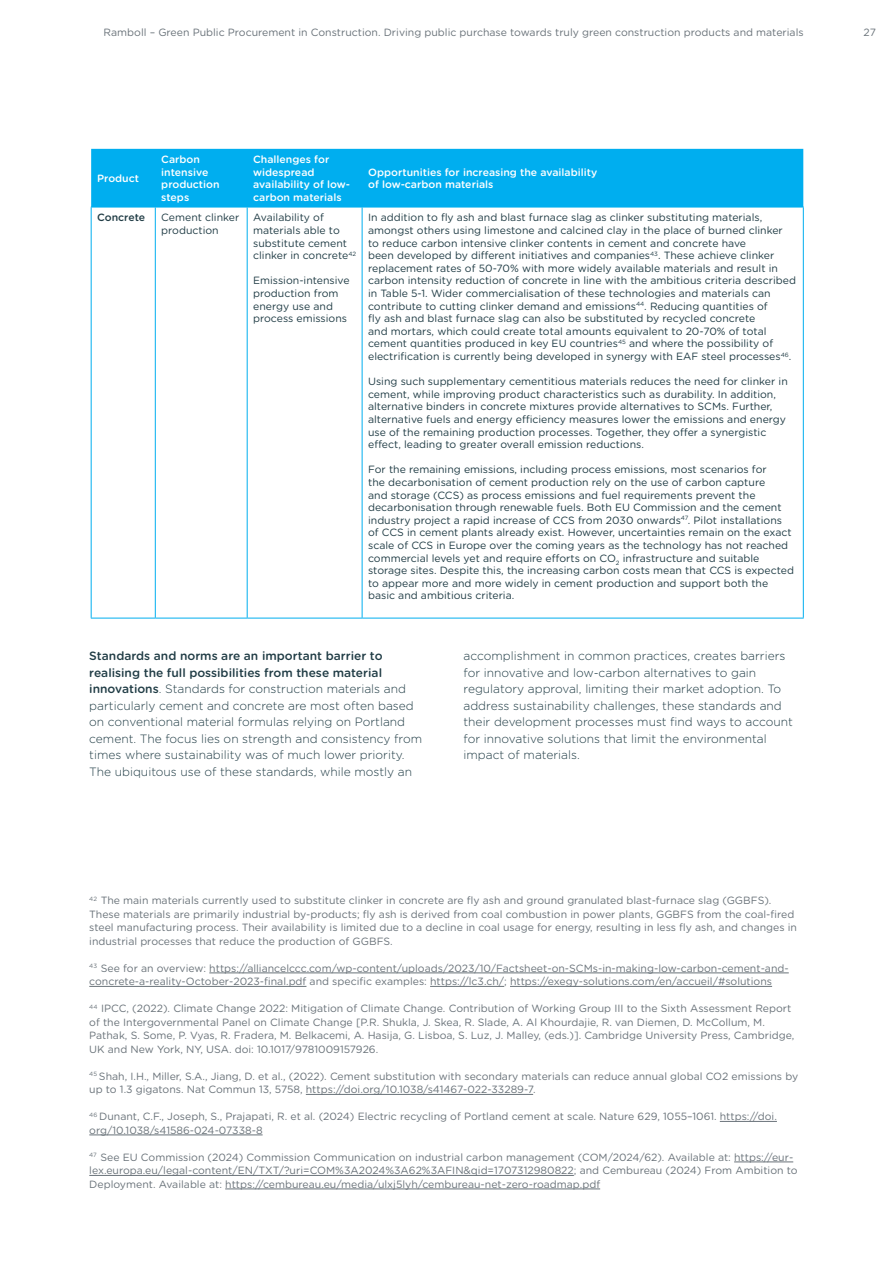
<style>
.page{position:relative;width:893px;height:1263px;background:#fff}
.page>*{position:absolute;margin:0;border:0;box-sizing:border-box;transform-origin:0 0}
.Body_text_-_Black_light_-_8_11pt{font:300 12px/16.5px "Gotham Rounded";color:#203c45}
.Page_number_-_White_book_right_-_7pt{font:10.5px/12.6px "Gotham Rounded";color:#203c45}
.Image_text_-_Black_book_left_-_7_9pt{font:10.5px/13.5px "Gotham Rounded";color:#697279}
.Page_number_-_White_book_right_-_7pt-2{font:500 10.5px/12.6px "Gotham Rounded";color:#fff}
.Page_number_-_Black_book_right_-_7pt{font:10.5px "Gotham Rounded";color:#697279}
.Page_number_-_White_book_right_-_7pt-3{font:500 10.5px "Gotham Rounded";color:#203c45}
.s1{font-weight:500}
</style>
<div class="page">
<hr style="left:209px;top:973px;width:580px;height:1px;background:#697279">
<hr style="left:89px;top:986px;width:217px;height:1px;background:#697279">
<hr style="left:430px;top:986px;width:74px;height:1px;background:#697279">
<hr style="left:510px;top:986px;width:262px;height:1px;background:#697279">
<hr style="left:306px;top:1094px;width:227px;height:1px;background:#697279">
<hr style="left:720px;top:1121px;width:57px;height:1px;background:#697279">
<hr style="left:89px;top:1135px;width:174px;height:1px;background:#697279">
<hr style="left:734px;top:1162px;width:59px;height:1px;background:#697279">
<hr style="left:89px;top:1175px;width:485px;height:1px;background:#697279">
<hr style="left:225px;top:1189px;width:375px;height:1px;background:#697279">
<div style="left:91px;top:149px;width:712px;height:58px;background:#00aeef"></div>
<hr style="left:91px;top:207px;width:64px;height:1px;background:#00aeef">
<hr style="left:155px;top:207px;width:92px;height:1px;background:#00aeef">
<hr style="left:247px;top:207px;width:115px;height:1px;background:#00aeef">
<hr style="left:362px;top:207px;width:442px;height:1px;background:#00aeef">
<hr style="left:91px;top:207px;width:1px;height:411px;background:#00aeef">
<hr style="left:155px;top:207px;width:1px;height:411px;background:#00aeef">
<hr style="left:247px;top:207px;width:1px;height:411px;background:#00aeef">
<hr style="left:362px;top:207px;width:1px;height:411px;background:#00aeef">
<hr style="left:803px;top:207px;width:1px;height:411px;background:#00aeef">
<hr style="left:91px;top:618px;width:64px;height:1px;background:#00aeef">
<hr style="left:155px;top:618px;width:92px;height:1px;background:#00aeef">
<hr style="left:247px;top:618px;width:115px;height:1px;background:#00aeef">
<hr style="left:362px;top:618px;width:442px;height:1px;background:#00aeef">
<p class="Page_number_-_Black_book_right_-_7pt" style="left:104px;top:25px;width:702px">Ramboll – Green Public Procurement in Construction. Driving public purchase towards truly green construction products and materials</p>
<p class="Page_number_-_Black_book_right_-_7pt" style="left:863px;top:25px;width:14px">27</p>
<p class="Page_number_-_White_book_right_-_7pt-2" style="left:97px;top:172px;width:43px">Product</p>
<p class="Page_number_-_White_book_right_-_7pt-2" style="left:161px;top:153px;width:60px">Carbon intensive production steps</p>
<p class="Page_number_-_White_book_right_-_7pt-2" style="left:253px;top:153px;width:98px">Challenges for widespread availability of low&shy;carbon materials</p>
<p class="Page_number_-_White_book_right_-_7pt-3" style="left:97px;top:210px;width:50px">Concrete</p>
<p class="Page_number_-_White_book_right_-_7pt" style="left:161px;top:211px;width:80px">Cement clinker production</p>
<p class="Page_number_-_White_book_right_-_7pt" style="left:253px;top:211px;width:104px">Availability of materials able to substitute cement clinker in concrete<sup>42</sup></p>
<p class="Page_number_-_White_book_right_-_7pt" style="left:253px;top:274px;width:98px">Emission-intensive production from energy use and process emissions</p>
<p class="Page_number_-_White_book_right_-_7pt-2" style="left:368px;top:165px;width:231px">Opportunities for increasing the availability of low-carbon materials</p>
<p class="Page_number_-_White_book_right_-_7pt" style="left:368px;top:211px;width:429px">In addition to fly ash and blast furnace slag as clinker substituting materials, amongst others using limestone and calcined clay in the place of burned clinker to reduce carbon intensive clinker contents in cement and concrete have<br>been developed by different initiatives and companies<sup>43</sup>. These achieve clinker replacement rates of 50-70% with more widely available materials and result in carbon intensity reduction of concrete in line with the ambitious criteria described in Table 5-1. Wider commercialisation of these technologies and materials can contribute to cutting clinker demand and emissions<sup>44</sup>. Reducing quantities of<br>fly ash and blast furnace slag can also be substituted by recycled concrete<br>and mortars, which could create total amounts equivalent to 20-70% of total cement quantities produced in key EU countries<sup>45</sup> and where the possibility of electrification is currently being developed in synergy with EAF steel processes<sup>46</sup>.</p>
<p class="Page_number_-_White_book_right_-_7pt" style="left:368px;top:375px;width:421px">Using such supplementary cementitious materials reduces the need for clinker in cement, while improving product characteristics such as durability. In addition, alternative binders in concrete mixtures provide alternatives to SCMs. Further, alternative fuels and energy efficiency measures lower the emissions and energy use of the remaining production processes. Together, they offer a synergistic effect, leading to greater overall emission reductions.</p>
<p class="Page_number_-_White_book_right_-_7pt" style="left:368px;top:463px;width:427px">For the remaining emissions, including process emissions, most scenarios for<br>the decarbonisation of cement production rely on the use of carbon capture<br>and storage (CCS) as process emissions and fuel requirements prevent the decarbonisation through renewable fuels. Both EU Commission and the cement industry project a rapid increase of CCS from 2030 onwards<sup>47</sup>. Pilot installations of CCS in cement plants already exist. However, uncertainties remain on the exact scale of CCS in Europe over the coming years as the technology has not reached commercial levels yet and require efforts on CO<sub>2</sub> infrastructure and suitable storage sites. Despite this, the increasing carbon costs mean that CCS is expected to appear more and more widely in cement production and support both the basic and ambitious criteria.</p>
<p class="Body_text_-_Black_light_-_8_11pt" style="left:89px;top:647px;width:334px"><span class="s1">Standards and norms are an important barrier to realising the full possibilities from these material innovations</span>. Standards for construction materials and particularly cement and concrete are most often based on conventional material formulas relying on Portland cement. The focus lies on strength and consistency from times where sustainability was of much lower priority.<br>The ubiquitous use of these standards, while mostly an</p>
<p class="Body_text_-_Black_light_-_8_11pt" style="left:463px;top:647px;width:331px">accomplishment in common practices, creates barriers for innovative and low-carbon alternatives to gain regulatory approval, limiting their market adoption. To address sustainability challenges, these standards and their development processes must find ways to account for innovative solutions that limit the environmental impact of materials.</p>
<p class="Image_text_-_Black_book_left_-_7_9pt" style="left:89px;top:893px;width:709px"><sup>42</sup> The main materials currently used to substitute clinker in concrete are fly ash and ground granulated blast-furnace slag (GGBFS).<br>These materials are primarily industrial by-products; fly ash is derived from coal combustion in power plants, GGBFS from the coal-fired steel manufacturing process. Their availability is limited due to a decline in coal usage for energy, resulting in less fly ash, and changes in industrial processes that reduce the production of GGBFS.</p>
<p class="Image_text_-_Black_book_left_-_7_9pt" style="left:89px;top:961px;width:701px"><sup>43</sup> See for an overview: https://alliancelccc.com/wp-content/uploads/2023/10/Factsheet-on-SCMs-in-making-low-carbon-cement-and&shy;concrete-a-reality-October-2023-final.pdf and specific examples: https://lc3.ch/; https://exegy-solutions.com/en/accueil/#solutions</p>
<p class="Image_text_-_Black_book_left_-_7_9pt" style="left:89px;top:1001px;width:707px"><sup>44</sup> IPCC, (2022). Climate Change 2022: Mitigation of Climate Change. Contribution of Working Group III to the Sixth Assessment Report of the Intergovernmental Panel on Climate Change [P.R. Shukla, J. Skea, R. Slade, A. Al Khourdajie, R. van Diemen, D. McCollum, M.<br>Pathak, S. Some, P. Vyas, R. Fradera, M. Belkacemi, A. Hasija, G. Lisboa, S. Luz, J. Malley, (eds.)]. Cambridge University Press, Cambridge, UK and New York, NY, USA. doi: 10.1017/9781009157926.</p>
<p class="Image_text_-_Black_book_left_-_7_9pt" style="left:89px;top:1069px;width:710px"><sup>45</sup> Shah, I.H., Miller, S.A., Jiang, D. et al., (2022). Cement substitution with secondary materials can reduce annual global CO2 emissions by up to 1.3 gigatons. Nat Commun 13, 5758, https://doi.org/10.1038/s41467-022-33289-7.</p>
<p class="Image_text_-_Black_book_left_-_7_9pt" style="left:89px;top:1109px;width:689px"><sup>46</sup> Dunant, C.F., Joseph, S., Prajapati, R. et al. (2024) Electric recycling of Portland cement at scale. Nature 629, 1055–1061. https://doi. org/10.1038/s41586-024-07338-8</p>
<p class="Image_text_-_Black_book_left_-_7_9pt" style="left:89px;top:1150px;width:710px"><sup>47</sup> See EU Commission (2024) Commission Communication on industrial carbon management (COM/2024/62). Available at: https://eur&shy;lex.europa.eu/legal-content/EN/TXT/?uri=COM%3A2024%3A62%3AFIN&amp;qid=1707312980822; and Cembureau (2024) From Ambition to<br>Deployment. Available at: https://cembureau.eu/media/ulxj5lyh/cembureau-net-zero-roadmap.pdf</p>
</div>
